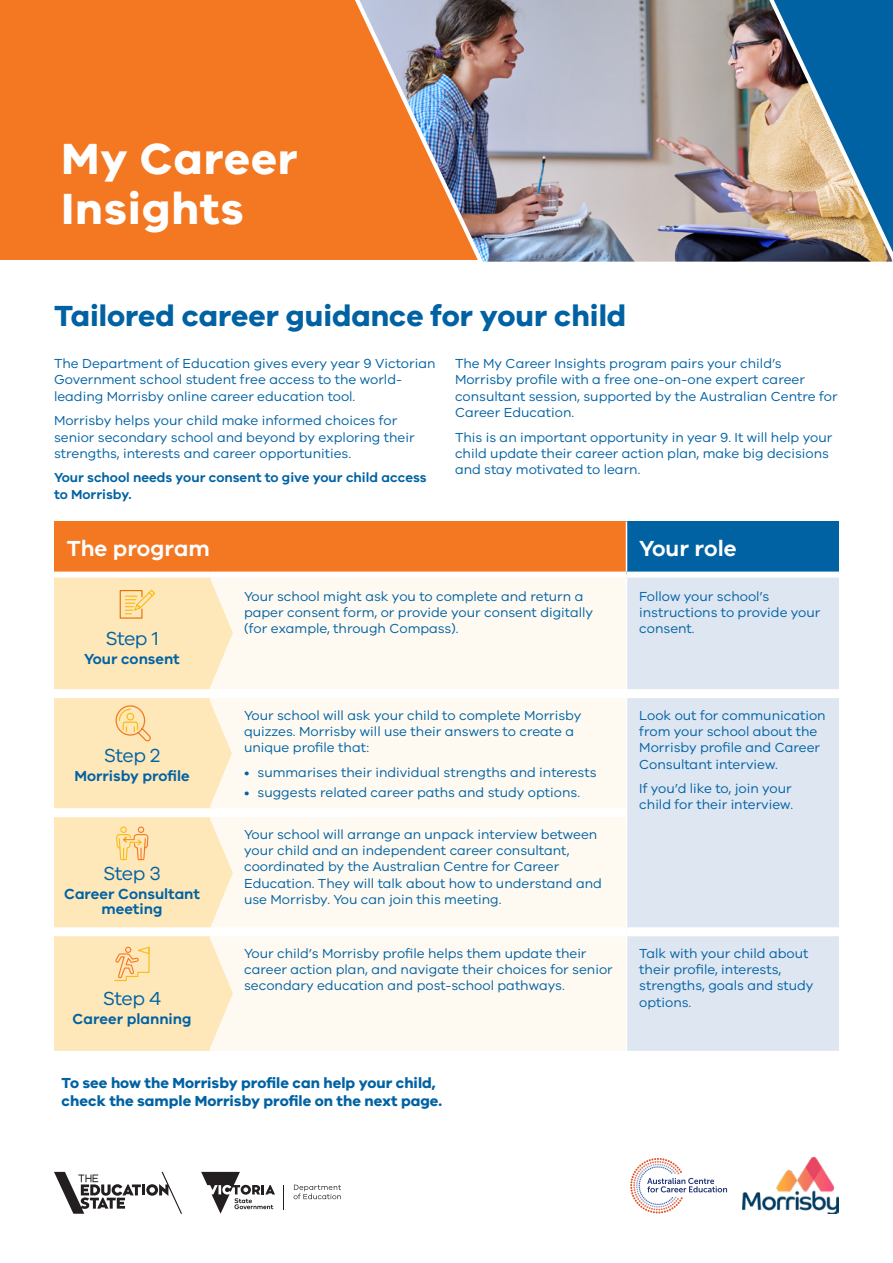
<style>
.page{position:relative;width:893px;height:1263px;background:#fff}
.page>*{position:absolute;margin:0;border:0;box-sizing:border-box;transform-origin:0 0}
.t1{font:700 45px/49.5px "VIC";letter-spacing:.02em;color:#fff}
.t2{font:700 30px "VIC";color:#0062a3}
.t3{font:600 22.5px "VIC";color:#fff}
.t4{font:19.5px "VIC";letter-spacing:-.03em;color:#0062a3}
.t5{font:700 15px/18px "VIC";color:#0062a3}
.t6{font:600 15px/15px "VIC";color:#0062a3;text-align:center}
.t7{font:13.5px/16.2px "VIC";color:#0062a3}
.t8{font:600 13.5px/16.2px "VIC";color:#0062a3}
</style>
<div class="page">
<div style="left:0;top:0;width:151px;height:260px;background:#f47721"></div>
<img style="left:151px;top:0;width:484px;height:262px">
<img style="left:635px;top:0;width:258px;height:262px">
<svg style="left:54px;top:1172px;width:128px;height:42px"></svg>
<svg style="left:201px;top:1172px;width:74px;height:42px"></svg>
<svg style="left:294px;top:1185px;width:47px;height:14px"></svg>
<svg style="left:630px;top:1158px;width:97px;height:55px"></svg>
<img style="left:742px;top:1158px;width:97px;height:55px">
<div style="left:54px;top:521px;width:572px;height:54px;background:#f47721"></div>
<div style="left:626px;top:521px;width:213px;height:54px;background:#0062a3"></div>
<div style="left:54px;top:578px;width:156px;height:473px;background:#fee7b9"></div>
<div style="left:210px;top:578px;width:415px;height:473px;background:#fefaf2"></div>
<div style="left:627px;top:578px;width:212px;height:473px;background:#dee6f2"></div>
<div style="left:54px;top:689px;width:156px;height:9px;background:#fff"></div>
<div style="left:210px;top:689px;width:416px;height:9px;background:#fff"></div>
<div style="left:626px;top:689px;width:213px;height:9px;background:#fff"></div>
<div style="left:54px;top:808px;width:156px;height:9px;background:#fff"></div>
<div style="left:210px;top:808px;width:416px;height:9px;background:#fff"></div>
<div style="left:54px;top:927px;width:156px;height:9px;background:#fff"></div>
<div style="left:210px;top:927px;width:416px;height:9px;background:#fff"></div>
<div style="left:626px;top:927px;width:213px;height:9px;background:#fff"></div>
<hr style="left:626px;top:521px;width:1px;height:51px;background:#fff">
<div style="left:54px;top:572px;width:156px;height:6px;background:#fff"></div>
<div style="left:210px;top:572px;width:416px;height:6px;background:#fff"></div>
<div style="left:626px;top:572px;width:213px;height:6px;background:#fff"></div>
<svg style="left:119px;top:589px;width:37px;height:30px"></svg>
<svg style="left:115px;top:705px;width:37px;height:38px"></svg>
<svg style="left:116px;top:817px;width:33px;height:44px"></svg>
<svg style="left:114px;top:946px;width:36px;height:35px"></svg>
<svg style="left:209px;top:698px;width:23px;height:110px"></svg>
<svg style="left:209px;top:577px;width:24px;height:112px"></svg>
<svg style="left:209px;top:817px;width:24px;height:111px"></svg>
<svg style="left:209px;top:937px;width:24px;height:112px"></svg>
<h1 class="t1" style="left:62px;top:133px;width:237px">My Career<br>Insights</h1>
<h2 class="t2" style="left:54px;top:297px;width:574px">Tailored career guidance for your child</h2>
<p class="t7" style="left:54px;top:355px;width:383px">The Department of Education gives every year 9 Victorian<br>Government school student free access to the world&shy;leading Morrisby online career education tool.</p>
<p class="t7" style="left:54px;top:412px;width:362px">Morrisby helps your child make informed choices for senior secondary school and beyond by exploring their strengths, interests and career opportunities.</p>
<p class="t8" style="left:54px;top:469px;width:374px">Your school needs your consent to give your child access to Morrisby.</p>
<p class="t7" style="left:455px;top:355px;width:384px">The My Career Insights program pairs your child’s Morrisby profile with a free one-on-one expert career consultant session, supported by the Australian Centre for Career Education.</p>
<p class="t7" style="left:455px;top:428px;width:379px">This is an important opportunity in year 9. It will help your child update their career action plan, make big decisions and stay motivated to learn.</p>
<h3 class="t3" style="left:67px;top:535px;width:145px">The program</h3>
<h3 class="t3" style="left:639px;top:535px;width:99px">Your role</h3>
<h3 class="t4" style="left:105px;top:626px;width:55px">Step 1</h3>
<p class="t6" style="left:84px;top:651px;width:97px">Your consent</p>
<h3 class="t4" style="left:104px;top:743px;width:58px">Step 2</h3>
<p class="t6" style="left:74px;top:768px;width:117px">Morrisby profile</p>
<h3 class="t4" style="left:103px;top:861px;width:59px">Step 3</h3>
<p class="t6" style="left:64px;top:886px;width:138px">Career Consultant meeting</p>
<h3 class="t4" style="left:103px;top:987px;width:60px">Step 4</h3>
<p class="t6" style="left:73px;top:1011px;width:120px">Career planning</p>
<p class="t7" style="left:244px;top:588px;width:351px">Your school might ask you to complete and return a paper consent form, or provide your consent digitally (for example, through Compass).</p>
<p class="t7" style="left:639px;top:588px;width:183px">Follow your school’s instructions to provide your consent.</p>
<p class="t7" style="left:244px;top:707px;width:339px">Your school will ask your child to complete Morrisby quizzes. Morrisby will use their answers to create a unique profile that:</p>
<p class="t7" style="left:244px;top:764px;width:354px">• summarises their individual strengths and interests</p>
<p class="t7" style="left:244px;top:784px;width:338px">• suggests related career paths and study options.</p>
<p class="t7" style="left:244px;top:826px;width:359px">Your school will arrange an unpack interview between your child and an independent career consultant, coordinated by the Australian Centre for Career Education. They will talk about how to understand and use Morrisby. You can join this meeting.</p>
<p class="t7" style="left:639px;top:707px;width:188px">Look out for communication from your school about the<br>Morrisby profile and Career<br>Consultant interview.</p>
<p class="t7" style="left:639px;top:780px;width:155px">If you’d like to, join your child for their interview.</p>
<p class="t7" style="left:244px;top:945px;width:370px">Your child’s Morrisby profile helps them update their career action plan, and navigate their choices for senior secondary education and post-school pathways.</p>
<p class="t7" style="left:639px;top:945px;width:176px">Talk with your child about their profile, interests, strengths, goals and study options.</p>
<p class="t5" style="left:62px;top:1074px;width:382px">To see how the Morrisby profile can help your child, check the sample Morrisby profile on the next page.</p>
</div>
